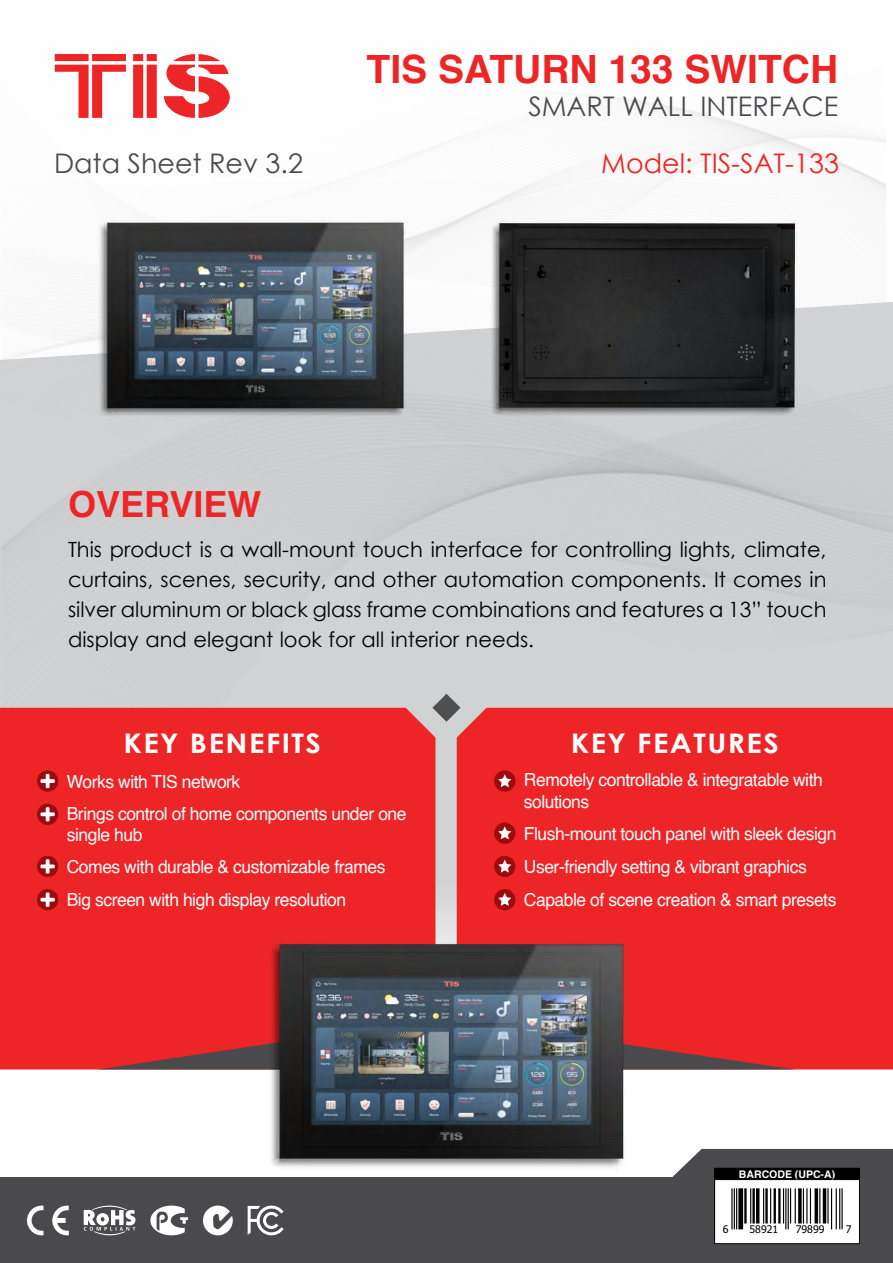
<style>
.page{position:relative;width:893px;height:1263px;background:#fff}
.page>*{position:absolute;margin:0;border:0;box-sizing:border-box;transform-origin:0 0}
.t1{font:700 39px "Helvetica";color:#ee2526}
.t2{font:700 36px "Helvetica";color:#ee2526}
.t3{font:27px "Century Gothic";color:#4a4a4d}
.t4{font:700 27px "Century Gothic";letter-spacing:.05em;color:#fff;scale:1.1 1}
.t5{font:27px "Century Gothic";color:#ee2526}
.t6{font:21px/30px "Century Gothic";color:#000;text-align:justify}
.t7{font:18px/32.5px "Helvetica";letter-spacing:-.025em;color:#fff}
.t8{font:700 10.5px "Helvetica";color:#fff}
.t9{font:10.5px "Tahoma";color:#000}
</style>
<div class="page">
<div style="left:0;top:708px;width:435px;height:361px;background:#ee2526"></div>
<svg style="left:37px;top:770px;width:21px;height:22px"></svg>
<svg style="left:40px;top:774px;width:15px;height:14px"></svg>
<div style="left:37px;top:804px;width:21px;height:21px;background:#9e0b0f;border-radius:50%"></div>
<svg style="left:40px;top:807px;width:15px;height:14px"></svg>
<div style="left:37px;top:856px;width:21px;height:21px;background:#9e0b0f;border-radius:50%"></div>
<svg style="left:40px;top:859px;width:15px;height:14px"></svg>
<div style="left:37px;top:889px;width:21px;height:21px;background:#9e0b0f;border-radius:50%"></div>
<svg style="left:40px;top:892px;width:15px;height:15px"></svg>
<div style="left:457px;top:708px;width:436px;height:361px;background:#ee2526"></div>
<svg style="left:626px;top:1019px;width:168px;height:50px;background:#c62d2f"></svg>
<svg style="left:98px;top:1019px;width:170px;height:50px;background:#c52e2f"></svg>
<div style="left:494px;top:770px;width:21px;height:22px;background:#9e0b0f;border-radius:50%"></div>
<svg style="left:498px;top:774px;width:13px;height:13px"></svg>
<div style="left:494px;top:822px;width:21px;height:22px;background:#9e0b0f;border-radius:50%"></div>
<svg style="left:498px;top:826px;width:13px;height:13px"></svg>
<div style="left:494px;top:856px;width:21px;height:21px;background:#9e0b0f;border-radius:50%"></div>
<svg style="left:498px;top:860px;width:13px;height:12px"></svg>
<div style="left:494px;top:889px;width:21px;height:21px;background:#9e0b0f;border-radius:50%"></div>
<svg style="left:498px;top:893px;width:13px;height:13px"></svg>
<svg style="left:432px;top:694px;width:28px;height:28px"></svg>
<svg style="left:636px;top:1149px;width:257px;height:29px"></svg>
<div style="left:0;top:1178px;width:893px;height:85px;background:#4a4a4d"></div>
<div style="left:715px;top:1179px;width:144px;height:64px;background:#fff"></div>
<svg style="left:731px;top:1188px;width:112px;height:42px"></svg>
<hr style="left:731px;top:1188px;width:2px;height:41px;background:#000">
<hr style="left:734px;top:1188px;width:1px;height:41px;background:#000">
<hr style="left:736px;top:1188px;width:1px;height:41px;background:#000">
<div style="left:738px;top:1188px;width:5px;height:41px;background:#000"></div>
<hr style="left:744px;top:1188px;width:3px;height:35px;background:#000">
<hr style="left:750px;top:1188px;width:1px;height:35px;background:#000">
<hr style="left:752px;top:1188px;width:3px;height:35px;background:#000">
<hr style="left:756px;top:1188px;width:3px;height:35px;background:#000">
<hr style="left:763px;top:1188px;width:1px;height:35px;background:#000">
<hr style="left:765px;top:1188px;width:3px;height:35px;background:#000">
<hr style="left:770px;top:1188px;width:1px;height:35px;background:#000">
<hr style="left:774px;top:1188px;width:2px;height:35px;background:#000">
<hr style="left:778px;top:1188px;width:3px;height:35px;background:#000">
<hr style="left:783px;top:1188px;width:1px;height:35px;background:#000">
<hr style="left:785px;top:1188px;width:1px;height:41px;background:#000">
<hr style="left:788px;top:1188px;width:1px;height:41px;background:#000">
<hr style="left:790px;top:1188px;width:1px;height:35px;background:#000">
<hr style="left:795px;top:1188px;width:1px;height:35px;background:#000">
<svg style="left:798px;top:1188px;width:4px;height:35px"></svg>
<hr style="left:803px;top:1188px;width:1px;height:35px;background:#000">
<hr style="left:806px;top:1188px;width:1px;height:35px;background:#000">
<hr style="left:810px;top:1188px;width:1px;height:35px;background:#000">
<svg style="left:814px;top:1188px;width:4px;height:35px"></svg>
<hr style="left:819px;top:1188px;width:1px;height:35px;background:#000">
<hr style="left:823px;top:1188px;width:3px;height:35px;background:#000">
<hr style="left:827px;top:1188px;width:2px;height:35px;background:#000">
<hr style="left:831px;top:1188px;width:1px;height:41px;background:#000">
<hr style="left:836px;top:1188px;width:1px;height:41px;background:#000">
<hr style="left:839px;top:1188px;width:1px;height:41px;background:#000">
<hr style="left:841px;top:1188px;width:2px;height:41px;background:#000">
<div style="left:714px;top:1179px;width:146px;height:65px;border:1px solid #000"></div>
<div style="left:715px;top:1168px;width:144px;height:11px;background:#000"></div>
<svg style="left:84px;top:1205px;width:52px;height:30px"></svg>
<svg style="left:150px;top:1205px;width:38px;height:30px"></svg>
<svg style="left:203px;top:1205px;width:30px;height:30px"></svg>
<svg style="left:27px;top:1205px;width:42px;height:31px"></svg>
<svg style="left:248px;top:1205px;width:36px;height:31px"></svg>
<svg style="left:55px;top:54px;width:175px;height:64px"></svg>
<img style="left:98px;top:221px;width:307px;height:196px">
<img style="left:268px;top:941px;width:358px;height:226px">
<img style="left:490px;top:221px;width:307px;height:196px">
<h3 class="t3" style="left:54px;top:145px;width:251px">Data Sheet Rev 3.2</h3>
<h1 class="t1" style="left:366px;top:38px;width:473px">TIS SATURN 133 SWITCH</h1>
<h3 class="t3" style="left:528px;top:87px;width:311px">SMART WALL INTERFACE</h3>
<h3 class="t5" style="left:601px;top:145px;width:239px">Model: TIS-SAT-133</h3>
<h2 class="t2" style="left:68px;top:476px;width:195px">OVERVIEW</h2>
<p class="t6" style="left:68px;top:534px;width:760px">This product ais wall-mount touch interface for controlling lights, climate, curtains, scenes, security, and other automation components It. comes in silver aluminum or black glass frame combinations and features a 13” touch display and elegant look for all interior needs.</p>
<h3 class="t4" style="left:123px;top:723px;width:181px">KEY BENEFITS</h3>
<p class="t7" style="left:67px;top:766px;width:341px;line-height:32px">Works with TIS network<br>Brings control of home components under one</p>
<p class="t7" style="left:67px;top:819px;width:320px">single hub<br>Comes with durable &amp; customizable frames<br>Big screen with high display resolution</p>
<h3 class="t4" style="left:571px;top:723px;width:191px">KEY FEATURES</h3>
<p class="t7" style="left:524px;top:770px;width:300px;line-height:21.6px">Remotely controllable &amp; integratable with solutions</p>
<p class="t7" style="left:524px;top:817px;width:314px;line-height:33.3px">Flush-mount touch panel with sleek design<br>User-friendly setting &amp; vibrant graphics<br>Capable of scene creation &amp; smart presets</p>
<p class="t8" style="left:739px;top:1165px;width:98px">BARCODE (UPC A- (</p>
<p class="t9" style="left:723px;top:1222px;width:7px">6</p>
<p class="t9" style="left:749px;top:1222px;width:30px">58921</p>
<p class="t9" style="left:796px;top:1222px;width:30px">79899</p>
<p class="t9" style="left:846px;top:1222px;width:7px">7</p>
</div>
